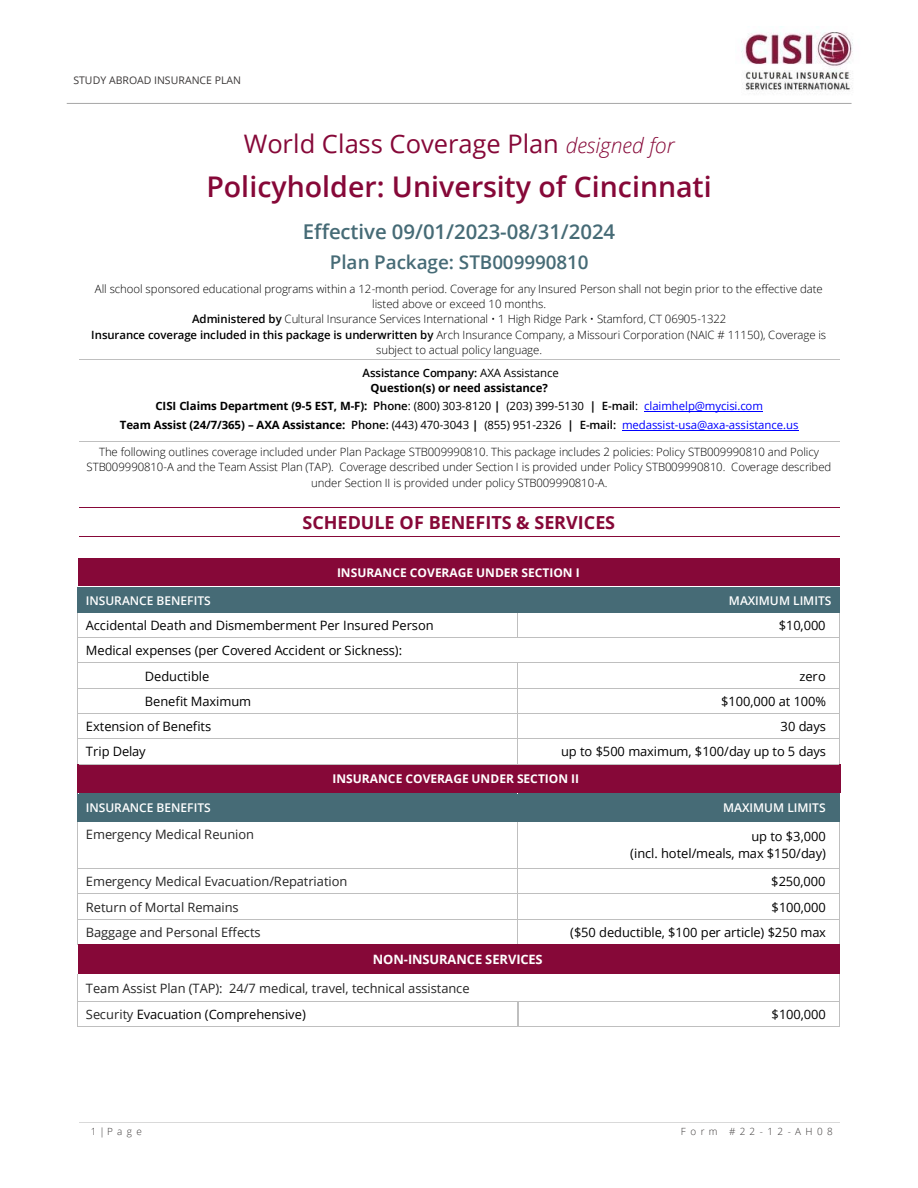
<style>
.page{position:relative;width:918px;height:1188px;background:#fff}
.page>*{position:absolute;margin:0;border:0;box-sizing:border-box;transform-origin:0 0}
.t1{font:600 28.5px "Open Sans";color:#860838}
.t2{font:25.5px "Open Sans";color:#860838}
.t3{font:600 20.4px "Open Sans";color:#466b76}
.t4{font:600 18.9px "Open Sans";color:#466b76}
.t5{font:700 18px "Open Sans";color:#860838}
.t6{font:12.9px "Open Sans";letter-spacing:-.005em;color:#000}
.t7{font:12.9px "Open Sans";color:#262626}
.t8{font:700 12.9px "Open Sans";color:#fff}
.t9{font:700 12px "Open Sans";color:#fff}
.t10{font:600 12px "Open Sans";color:#fff}
.t11{font:300 11.4px/15.3px "Open Sans";letter-spacing:-.005em;color:#000;text-align:center}
.t12{font:700 11.4px "Open Sans";letter-spacing:-.005em;color:#000}
.t13{font:600 11.4px "Open Sans";letter-spacing:-.005em;color:#000}
.t14{font:10.5px "Open Sans";letter-spacing:-.005em;color:#3b3838}
.t15{font:300 9.9px "Open Sans";letter-spacing:.445em;color:#3b3838}
.s1{font-weight:300;font-style:italic;font-size:21px}
.s2{font-weight:600}
.s3{font-weight:400}
.s4{font-weight:400;color:#00f}
.s5{color:#262626}
</style>
<div class="page">
<hr style="left:79px;top:1123px;width:760px;height:1px;background:#d9d9d9">
<hr style="left:67px;top:103px;width:785px;height:1px;background:#a6a6a6">
<img style="left:741px;top:32px;width:112px;height:60px">
<hr style="left:79px;top:359px;width:760px;height:1px;background:#bfbfbf">
<hr style="left:644px;top:411px;width:119px;height:1px;background:#00f">
<hr style="left:622px;top:430px;width:176px;height:1px;background:#00f">
<hr style="left:79px;top:442px;width:760px;height:1px;background:#bfbfbf">
<hr style="left:79px;top:507px;width:760px;height:1px;background:#860838">
<hr style="left:79px;top:536px;width:760px;height:1px;background:#860838">
<div style="left:78px;top:558px;width:762px;height:29px;background:#860838"></div>
<div style="left:78px;top:588px;width:571px;height:25px;background:#466b76"></div>
<div style="left:649px;top:588px;width:190px;height:25px;background:#466b76"></div>
<hr style="left:79px;top:587px;width:570px;height:1px;background:#466b76">
<hr style="left:649px;top:587px;width:190px;height:1px;background:#466b76">
<hr style="left:78px;top:638px;width:439px;height:1px;background:#bfbfbf">
<svg style="left:517px;top:613px;width:1px;height:25px"></svg>
<hr style="left:518px;top:638px;width:321px;height:1px;background:#bfbfbf">
<hr style="left:78px;top:663px;width:439px;height:1px;background:#bfbfbf">
<hr style="left:518px;top:663px;width:321px;height:1px;background:#bfbfbf">
<hr style="left:78px;top:688px;width:439px;height:1px;background:#bfbfbf">
<hr style="left:518px;top:688px;width:321px;height:1px;background:#bfbfbf">
<hr style="left:78px;top:714px;width:439px;height:1px;background:#bfbfbf">
<hr style="left:518px;top:714px;width:321px;height:1px;background:#bfbfbf">
<hr style="left:78px;top:739px;width:439px;height:1px;background:#bfbfbf">
<hr style="left:518px;top:739px;width:321px;height:1px;background:#bfbfbf">
<div style="left:86px;top:764px;width:745px;height:29px;background:#860838"></div>
<hr style="left:79px;top:764px;width:438px;height:1px;background:#bfbfbf">
<svg style="left:517px;top:663px;width:1px;height:102px"></svg>
<hr style="left:518px;top:764px;width:321px;height:1px;background:#bfbfbf">
<div style="left:78px;top:793px;width:440px;height:29px;background:#466b76"></div>
<div style="left:518px;top:793px;width:321px;height:29px;background:#466b76"></div>
<svg style="left:77px;top:587px;width:2px;height:235px"></svg>
<svg style="left:839px;top:587px;width:1px;height:235px"></svg>
<hr style="left:77px;top:822px;width:1px;height:46px;background:#bfbfbf">
<hr style="left:517px;top:822px;width:1px;height:46px;background:#bfbfbf">
<hr style="left:839px;top:822px;width:1px;height:46px;background:#bfbfbf">
<hr style="left:78px;top:868px;width:439px;height:1px;background:#bfbfbf">
<hr style="left:518px;top:868px;width:321px;height:1px;background:#bfbfbf">
<hr style="left:78px;top:893px;width:439px;height:1px;background:#bfbfbf">
<hr style="left:518px;top:893px;width:321px;height:1px;background:#bfbfbf">
<hr style="left:78px;top:919px;width:439px;height:1px;background:#bfbfbf">
<hr style="left:518px;top:919px;width:321px;height:1px;background:#bfbfbf">
<svg style="left:77px;top:868px;width:1px;height:77px"></svg>
<svg style="left:517px;top:868px;width:1px;height:77px"></svg>
<svg style="left:839px;top:868px;width:1px;height:77px"></svg>
<div style="left:78px;top:945px;width:762px;height:29px;background:#860838"></div>
<hr style="left:78px;top:1001px;width:439px;height:1px;background:#bfbfbf">
<hr style="left:517px;top:1001px;width:322px;height:1px;background:#bfbfbf">
<svg style="left:77px;top:974px;width:1px;height:53px"></svg>
<hr style="left:78px;top:1027px;width:439px;height:1px;background:#bfbfbf">
<svg style="left:517px;top:1002px;width:1px;height:25px"></svg>
<hr style="left:517px;top:1027px;width:322px;height:1px;background:#bfbfbf">
<svg style="left:839px;top:974px;width:1px;height:53px"></svg>
<p class="t14" style="left:74px;top:73px;width:169px">STUDY ABROAD INSURANCE PLAN</p>
<p class="t2" style="left:244px;top:125px;width:432px">World Class Coverage Plan <span class="s1">designed for</span></p>
<p class="t1" style="left:206px;top:166px;width:507px">Policyholder: University of Cincinnati</p>
<p class="t3" style="left:303px;top:217px;width:314px">Effective 09/01/2023-08/31/2024</p>
<p class="t4" style="left:330px;top:249px;width:260px">Plan Package: STB009990810</p>
<p class="t11" style="left:95px;top:280px;width:730px">All school sponsored educational programs within a 12-month period. Coverage for any Insured Person shall not begin prior to the effective date listed above or exceed 10 months.</p>
<p class="t11" style="left:91px;top:311px;width:737px"><span class="s2">Administered by</span> Cultural Insurance Services International • 1 High Ridge Park • Stamford, CT 06905-1322<br><span class="s2">Insurance coverage included in this package is underwritten by</span> Arch Insurance Company, a Missouri Corporation (NAIC # 11150), Coverage is subject to actual policy language.</p>
<p class="t13" style="left:363px;top:364px;width:198px">Assistance Company: <span class="s3">AXA Assistance</span></p>
<p class="t12" style="left:371px;top:380px;width:179px">Question(s) or need assistance?</p>
<p class="t12" style="left:155px;top:398px;width:609px">CISI Claims Department (9-5 EST, M-F): <span class="s2">Phone</span><span class="s3">: (800) 303-8120</span> | <span class="s3">(203) 399-5130</span> | <span class="s2">E-mail</span><span class="s3">:</span> <span class="s4">claimhelp@mycisi.com</span></p>
<p class="t12" style="left:120px;top:417px;width:680px">Team Assist (24/7/365) – AXA Assistance: <span class="s2">Phone:</span> <span class="s3">(443) 470-3043</span> | <span class="s3">(855) 951-2326</span> | <span class="s2">E-mail:</span> <span class="s4">medassist-usa@axa-assistance.us</span></p>
<h2 class="t11" style="left:86px;top:443px;width:746px">The following outlines coverage included under Plan Package STB009990810. This package includes 2 policies: Policy STB009990810 and Policy<br>STB009990810-A and the Team Assist Plan (TAP). Coverage described under Section I is provided under Policy STB009990810. Coverage described under Section II is provided under policy STB009990810-A.</h2>
<p class="t5" style="left:303px;top:510px;width:314px">SCHEDULE OF BENEFITS &amp; SERVICES</p>
<p class="t9" style="left:337px;top:565px;width:244px">INSURANCE COVERAGE UNDER SECTION I</p>
<p class="t10" style="left:86px;top:592px;width:127px">INSURANCE BENEFITS</p>
<p class="t10" style="left:729px;top:592px;width:104px">MAXIMUM LIMITS</p>
<p class="t6" style="left:86px;top:616px;width:350px">Accidental Death and Dismemberment Per Insured Person</p>
<p class="t6" style="left:779px;top:616px;width:48px">$10,000</p>
<p class="t6" style="left:86px;top:642px;width:318px">Medical expenses (per Covered Accident or Sickness):</p>
<p class="t6" style="left:145px;top:667px;width:66px">Deductible</p>
<p class="t6" style="left:799px;top:667px;width:28px">zero</p>
<p class="t6" style="left:145px;top:692px;width:108px">Benefit Maximum</p>
<p class="t6" style="left:721px;top:692px;width:107px">$100,000 at 100%</p>
<p class="t6" style="left:86px;top:717px;width:127px">Extension of Benefits</p>
<p class="t6" style="left:781px;top:717px;width:47px">30 days</p>
<p class="t6" style="left:86px;top:743px;width:61px">Trip Delay</p>
<p class="t6" style="left:561px;top:743px;width:266px">up to $500 maximum, $100/day up to 5 days</p>
<p class="t9" style="left:333px;top:770px;width:248px">INSURANCE COVERAGE UNDER SECTION II</p>
<p class="t10" style="left:86px;top:799px;width:127px">INSURANCE BENEFITS</p>
<p class="t10" style="left:723px;top:799px;width:104px">MAXIMUM LIMITS</p>
<p class="t7" style="left:86px;top:826px;width:170px">Emergency Medical Reunion</p>
<p class="t6" style="left:751px;top:827px;width:76px">up to $3,000</p>
<p class="t6" style="left:630px;top:844px;width:197px">(incl. hotel/meals, max $150/day)</p>
<p class="t7" style="left:86px;top:872px;width:263px">Emergency Medical Evacuation/Repatriation</p>
<p class="t6" style="left:771px;top:872px;width:56px">$250,000</p>
<p class="t7" style="left:86px;top:898px;width:154px">Return of Mortal Remains</p>
<p class="t6" style="left:772px;top:898px;width:56px">$100,000</p>
<p class="t7" style="left:86px;top:923px;width:176px">Baggage and Personal Effects</p>
<p class="t6" style="left:570px;top:923px;width:257px">($50 deductible, $100 per article) $250 max</p>
<p class="t8" style="left:373px;top:951px;width:172px">NON-INSURANCE SERVICES</p>
<p class="t7" style="left:86px;top:979px;width:385px">Team Assist Plan (TAP): 24/7 medical, travel, technical assistance</p>
<p class="t6" style="left:86px;top:1005px;width:222px"><span class="s5">Security</span> Evacuation (Comprehensive)</p>
<p class="t6" style="left:772px;top:1005px;width:56px">$100,000</p>
<p class="t15" style="left:91px;top:1125px;width:53px">1| Page</p>
<p class="t15" style="left:681px;top:1125px;width:154px">Form #22-12-AH08</p>
</div>
